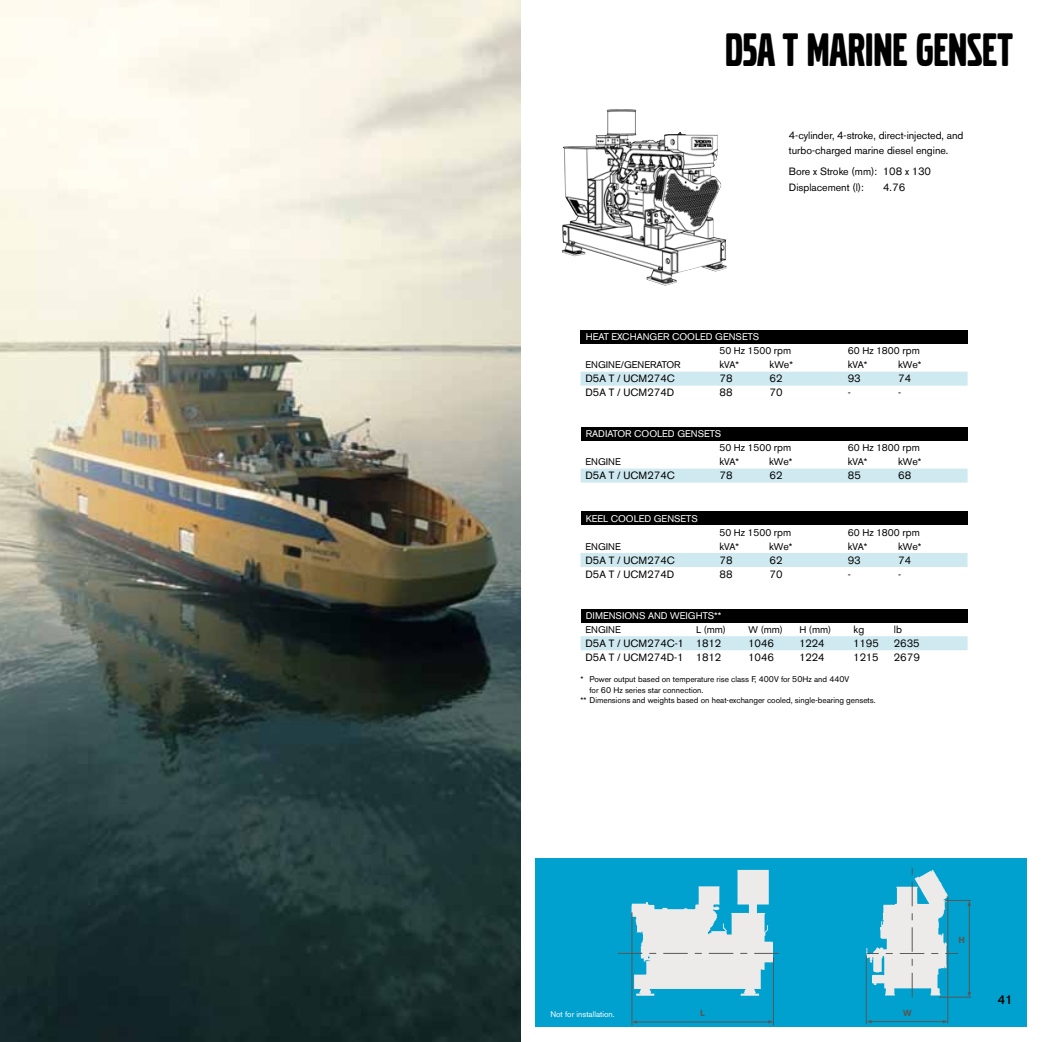
<style>
.page{position:relative;width:1042px;height:1042px;background:#fff}
.page>*{position:absolute;margin:0;border:0;box-sizing:border-box;transform-origin:0 0}
.t1{font:49px "Volvo Broad Pro";color:#000}
.t2{font:500 12.25px "Volvo Sans Pro";color:#000}
.t3{font:10.5px/15.8px "Volvo Sans Pro";color:#000}
.t4{font:9.62px "Volvo Sans Pro";color:#000}
.t5{font:9.62px/14px "Volvo Sans Pro";color:#fff}
.t6{font:700 8.75px "Volvo Sans Pro";color:#575756}
.t7{font:8.22px "Volvo Sans Pro";color:#000}
.t8{font:8.22px "Volvo Sans Pro";color:#fff}
.s1{color:#000}
.s2{font-size:10.5px;color:#000}
.s3{font-size:10.5px}
.s4{font-size:9.62px}
</style>
<div class="page">
<div style="left:536px;top:858px;width:491px;height:169px;background:#00a1ce"></div>
<div style="left:580px;top:331px;width:387px;height:13px;background:#000"></div>
<img style="left:563px;top:109px;width:63px;height:92px">
<div style="left:580px;top:372px;width:387px;height:14px;background:#cfe9f0"></div>
<div style="left:581px;top:512px;width:386px;height:13px;background:#000"></div>
<div style="left:580px;top:553px;width:387px;height:14px;background:#cfe9f0"></div>
<div style="left:581px;top:609px;width:386px;height:13px;background:#000"></div>
<div style="left:580px;top:636px;width:387px;height:14px;background:#cfe9f0"></div>
<div style="left:581px;top:427px;width:386px;height:14px;background:#000"></div>
<div style="left:580px;top:468px;width:387px;height:14px;background:#cfe9f0"></div>
<img style="left:624px;top:869px;width:154px;height:144px">
<hr style="left:773px;top:957px;width:1px;height:68px;background:#575756">
<hr style="left:632px;top:912px;width:1px;height:113px;background:#575756">
<hr style="left:635px;top:1021px;width:135px;height:1px;background:#575756">
<svg style="left:768px;top:1020px;width:5px;height:3px"></svg>
<svg style="left:618px;top:953px;width:161px;height:1px"></svg>
<img style="left:865px;top:948px;width:107px;height:77px">
<hr style="left:947px;top:895px;width:1px;height:128px;background:#575756">
<hr style="left:866px;top:955px;width:1px;height:69px;background:#575756">
<hr style="left:939px;top:997px;width:32px;height:1px;background:#575756">
<hr style="left:870px;top:1021px;width:74px;height:1px;background:#575756">
<svg style="left:866px;top:1020px;width:5px;height:3px"></svg>
<svg style="left:943px;top:1020px;width:5px;height:3px"></svg>
<svg style="left:867px;top:867px;width:104px;height:130px"></svg>
<img style="left:0;top:0;width:521px;height:1042px">
<h1 class="t1" style="left:725px;top:27px;width:289px">D5A T MARINE GENSET</h1>
<p class="t3" style="left:789px;top:127px;width:176px">4-cylinder, 4-stroke, direct-injected, and turbo-charged marine diesel engine.</p>
<p class="t3" style="left:789px;top:163px;width:144px">Bore x Stroke (mm): 108 x 130<br>Displacement (l):</p>
<p class="t3" style="left:883px;top:179px;width:24px">4.76</p>
<p class="t5" style="left:719px;top:330px;width:73px;text-indent:-134px">HEAT EXCHANGER COOLED GENSETS<br><span class="s1">50 H</span><span class="s2">z</span> <span class="s1">1500</span> <span class="s2">rpm</span></p>
<p class="t4" style="left:848px;top:345px;width:74px">60 H<span class="s3">z</span> 1800 <span class="s3">rpm</span></p>
<p class="t4" style="left:585px;top:359px;width:97px">ENGINE/GENERATOR</p>
<p class="t4" style="left:719px;top:359px;width:21px"><span class="s3">k</span>VA*</p>
<p class="t3" style="left:769px;top:357px;width:25px">k<span class="s4">W</span>e<span class="s4">*</span></p>
<p class="t4" style="left:847px;top:359px;width:21px"><span class="s3">k</span>VA*</p>
<p class="t3" style="left:898px;top:357px;width:25px">k<span class="s4">W</span>e<span class="s4">*</span></p>
<p class="t3" style="left:585px;top:371px;width:91px">D5A T / UCM274C</p>
<p class="t3" style="left:719px;top:371px;width:15px">78</p>
<p class="t3" style="left:769px;top:371px;width:14px">62</p>
<p class="t3" style="left:848px;top:371px;width:14px">93</p>
<p class="t3" style="left:898px;top:371px;width:15px">74</p>
<p class="t3" style="left:585px;top:385px;width:90px">D5A T / UCM274D</p>
<p class="t3" style="left:719px;top:385px;width:15px">88</p>
<p class="t3" style="left:769px;top:385px;width:15px">70</p>
<p class="t3" style="left:848px;top:385px;width:5px">-</p>
<p class="t3" style="left:898px;top:385px;width:5px">-</p>
<p class="t5" style="left:719px;top:427px;width:73px;text-indent:-134px">RADIATOR COOLED GENSETS<br><span class="s1">50 H</span><span class="s2">z</span> <span class="s1">1500</span> <span class="s2">rpm</span></p>
<p class="t4" style="left:848px;top:442px;width:74px">60 H<span class="s3">z</span> 1800 <span class="s3">rpm</span></p>
<p class="t4" style="left:585px;top:456px;width:37px">ENGINE</p>
<p class="t4" style="left:719px;top:456px;width:21px"><span class="s3">k</span>VA*</p>
<p class="t3" style="left:769px;top:454px;width:25px">k<span class="s4">W</span>e<span class="s4">*</span></p>
<p class="t4" style="left:847px;top:456px;width:21px"><span class="s3">k</span>VA*</p>
<p class="t3" style="left:898px;top:454px;width:25px">k<span class="s4">W</span>e<span class="s4">*</span></p>
<p class="t3" style="left:585px;top:468px;width:91px">D5A T / UCM274C</p>
<p class="t3" style="left:719px;top:468px;width:15px">78</p>
<p class="t3" style="left:769px;top:468px;width:14px">62</p>
<p class="t3" style="left:848px;top:468px;width:15px">85</p>
<p class="t3" style="left:898px;top:468px;width:15px">68</p>
<p class="t5" style="left:586px;top:511px;width:113px">KEEL COOLED GENSETS</p>
<p class="t4" style="left:719px;top:526px;width:73px">50 H<span class="s3">z</span> 1500 <span class="s3">rpm</span></p>
<p class="t4" style="left:848px;top:526px;width:74px">60 H<span class="s3">z</span> 1800 <span class="s3">rpm</span></p>
<p class="t4" style="left:585px;top:540px;width:37px">ENGINE</p>
<p class="t4" style="left:719px;top:540px;width:21px"><span class="s3">k</span>VA*</p>
<p class="t3" style="left:769px;top:538px;width:25px">k<span class="s4">W</span>e<span class="s4">*</span></p>
<p class="t4" style="left:847px;top:540px;width:21px"><span class="s3">k</span>VA*</p>
<p class="t3" style="left:898px;top:538px;width:25px">k<span class="s4">W</span>e<span class="s4">*</span></p>
<p class="t3" style="left:585px;top:552px;width:91px">D5A T / UCM274C</p>
<p class="t3" style="left:719px;top:552px;width:15px">78</p>
<p class="t3" style="left:769px;top:552px;width:14px">62</p>
<p class="t3" style="left:848px;top:552px;width:14px">93</p>
<p class="t3" style="left:898px;top:552px;width:15px">74</p>
<p class="t3" style="left:585px;top:566px;width:90px">D5A T / UCM274D</p>
<p class="t3" style="left:719px;top:566px;width:15px">88</p>
<p class="t3" style="left:769px;top:566px;width:15px">70</p>
<p class="t3" style="left:848px;top:566px;width:5px">-</p>
<p class="t3" style="left:898px;top:566px;width:5px">-</p>
<p class="t5" style="left:586px;top:608px;width:137px">DIMENSIONS AND WEIGHTS**</p>
<p class="t4" style="left:585px;top:624px;width:37px">ENGINE</p>
<p class="t4" style="left:696px;top:624px;width:31px">L (<span class="s3">mm</span>)</p>
<p class="t4" style="left:748px;top:624px;width:36px">W (<span class="s3">mm</span>)</p>
<p class="t4" style="left:799px;top:624px;width:33px">H (<span class="s3">mm</span>)</p>
<p class="t3" style="left:853px;top:621px;width:12px">kg</p>
<p class="t3" style="left:894px;top:621px;width:10px">lb</p>
<p class="t3" style="left:585px;top:635px;width:137px">D5A T / UCM274C-1 1812</p>
<p class="t3" style="left:748px;top:635px;width:27px">1046</p>
<p class="t3" style="left:799px;top:635px;width:27px">1224</p>
<p class="t3" style="left:853px;top:635px;width:27px">1195</p>
<p class="t3" style="left:894px;top:635px;width:27px">2635</p>
<p class="t3" style="left:585px;top:649px;width:137px">D5A T / UCM274D-1 1812</p>
<p class="t3" style="left:748px;top:649px;width:27px">1046</p>
<p class="t3" style="left:799px;top:649px;width:27px">1224</p>
<p class="t3" style="left:853px;top:649px;width:26px">1215</p>
<p class="t3" style="left:894px;top:649px;width:28px">2679</p>
<p class="t7" style="left:580px;top:674px;width:270px">* Power output based on temperature rise class F, 400V for 50Hz and 440V</p>
<p class="t7" style="left:589px;top:685px;width:115px">for 60 Hz series star connection.</p>
<p class="t7" style="left:580px;top:695px;width:297px">** Dimensions and weights based on heat-exchanger cooled, single-bearing gensets.</p>
<p class="t8" style="left:550px;top:1009px;width:66px">Not for installation.</p>
<p class="t6" style="left:700px;top:1008px;width:6px">L</p>
<p class="t6" style="left:903px;top:1008px;width:10px">W</p>
<p class="t6" style="left:958px;top:935px;width:8px">H</p>
<p class="t2" style="left:998px;top:992px;width:16px">41</p>
</div>
